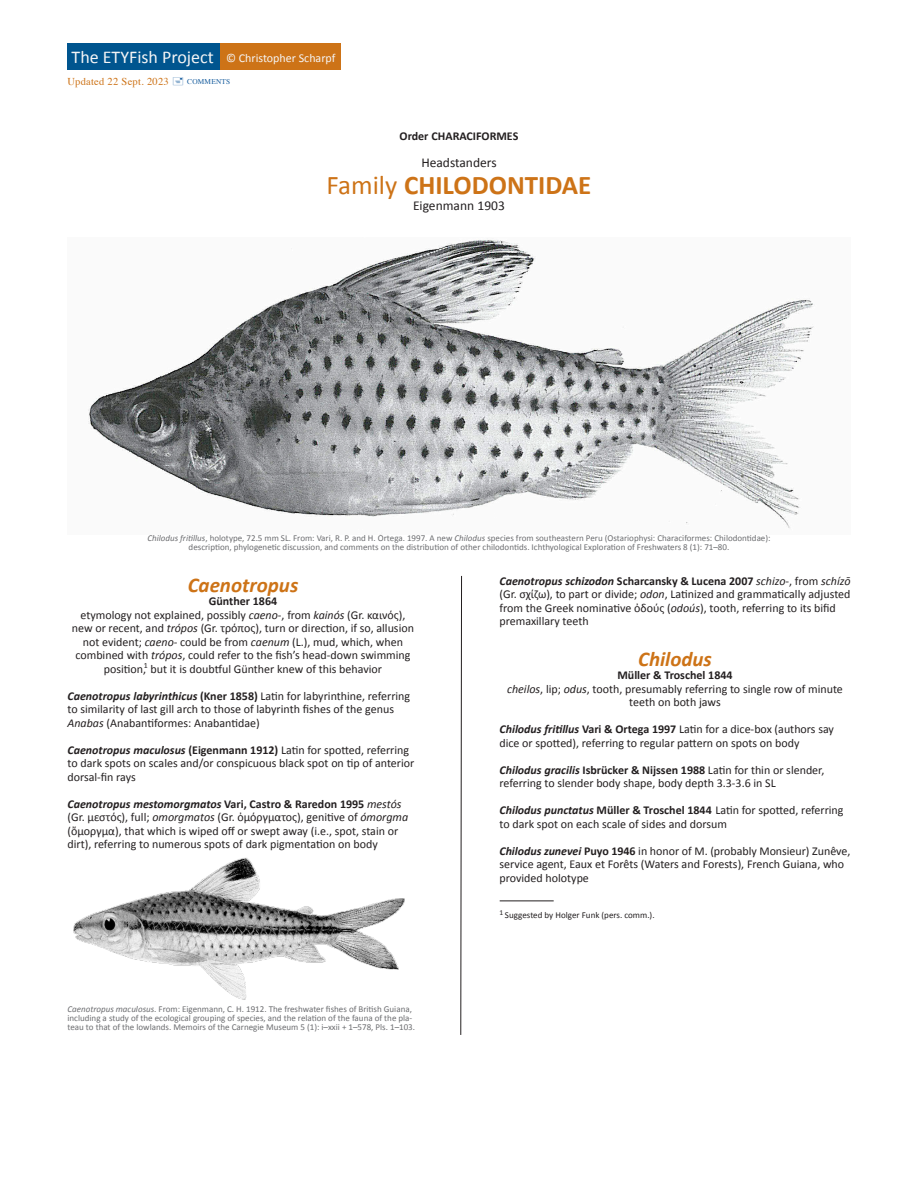
<style>
.page{position:relative;width:918px;height:1188px;background:#fff}
.page>*{position:absolute;margin:0;border:0;box-sizing:border-box;transform-origin:0 0}
.t1{font:700 27px "Calibri";color:#cd7317}
.t2{font:italic 700 21px "Calibri";color:#cd7317}
.t3{font:18px "Calibri";color:#f5f5f6}
.t4{font:13.5px "Calibri";color:#231f20}
.t5{font:12px/13.5px "Calibri";color:#231f20}
.t6{font:700 12px "Calibri";color:#231f20}
.t7{font:12px "Calibri";color:#f5f5f6}
.t8{font:10.5px "Times";letter-spacing:.02em;color:#cd7317}
.t9{font:9px/9px "Calibri";color:#6c6d70}
.t10{font:9px "Calibri";color:#231f20}
.t11{font:7.35px "Times";letter-spacing:.03em;color:#175d9e}
.s1{font-weight:400}
.s2{font-style:italic}
.s3{font-weight:700;font-style:italic}
.s4{font-weight:700}
</style>
<div class="page">
<svg style="left:460px;top:575px;width:2px;height:460px"></svg>
<div style="left:68px;top:44px;width:153px;height:26px;background:#00558f"></div>
<div style="left:221px;top:44px;width:120px;height:26px;background:#cd7317"></div>
<hr style="left:500px;top:901px;width:54px;height:1px;background:#231f20">
<img style="left:88px;top:238px;width:726px;height:296px">
<img style="left:73px;top:858px;width:332px;height:142px">
<p class="t3" style="left:72px;top:45px;width:144px">The ETYFish Project</p>
<p class="t7" style="left:226px;top:49px;width:111px">© Christopher Scharpf</p>
<p class="t8" style="left:68px;top:71px;width:103px">Updated 22 Sept. 2023</p>
<p class="t11" style="left:187px;top:75px;width:45px">COMMENTS</p>
<p class="t6" style="left:400px;top:127px;width:120px">Order CHARACIFORMES</p>
<p class="t4" style="left:421px;top:153px;width:77px">Headstanders</p>
<p class="t1" style="left:327px;top:166px;width:266px"><span class="s1">Family</span> CHILODONTIDAE</p>
<p class="t4" style="left:413px;top:196px;width:93px">Eigenmann 1903</p>
<p class="t9" style="left:147px;top:533px;width:625px"><span class="s2">Chilodus fritillus</span>, holotype, 72.5 mm SL. From: Vari, R. P. and H. Ortega. 1997. A new <span class="s2">Chilodus</span> species from southeastern Peru (Ostariophysi: Characiformes: Chilodontidae):</p>
<p class="t9" style="left:189px;top:542px;width:542px">description, phylogenetic discussion, and comments on the distribution of other chilodontids. Ichthyological Exploration of Freshwaters 8 (1): 71–80.</p>
<p class="t2" style="left:188px;top:570px;width:112px">Caenotropus</p>
<p class="t6" style="left:209px;top:593px;width:70px">Günther 1864</p>
<p class="t5" style="left:72px;top:608px;width:344px;text-align:center">etymology not explained, possibly <span class="s2">caeno</span>-, from <span class="s2">kainós</span> (Gr. καινός), new or recent, and <span class="s2">trópos</span> (Gr. τρόπος), turn or direction, if so, allusion not evident; <span class="s2">caeno-</span> could be from <span class="s2">caenum</span> (L.), mud, which, when combined with <span class="s2">trópos</span>, could refer to the fish’s head-down swimming position,<sup>1</sup> but it is doubtful Günther knew of this behavior</p>
<p class="t5" style="left:68px;top:689px;width:344px"><span class="s3">Caenotropus labyrinthicus</span> <span class="s4">(Kner 1858)</span> Latin for labyrinthine, referring to similarity of last gill arch to those of labyrinth fishes of the genus<br><span class="s2">Anabas</span> (Anabantiformes: Anabantidae)</p>
<p class="t5" style="left:68px;top:743px;width:348px"><span class="s3">Caenotropus maculosus</span> <span class="s4">(Eigenmann 1912)</span> Latin for spotted, referring to dark spots on scales and/or conspicuous black spot on tip of anterior dorsal-fin rays</p>
<p class="t5" style="left:68px;top:797px;width:342px"><span class="s3">Caenotropus mestomorgmatos</span> <span class="s4">Vari, Castro &amp; Raredon 1995</span> <span class="s2">mestós </span>(Gr. μεστός), full; <span class="s2">omorgmatos</span> (Gr. ὀμόργματος), genitive of <span class="s2">ómorgma </span>(ὄμοργμα), that which is wiped off or swept away (i.e., spot, stain or dirt), referring to numerous spots of dark pigmentation on body</p>
<p class="t9" style="left:68px;top:1005px;width:349px"><span class="s2">Caenotropus maculosus</span>. From: Eigenmann, C. H. 1912. The freshwater fishes of British Guiana, including a study of the ecological grouping of species, and the relation of the fauna of the pla&shy;teau to that of the lowlands. Memoirs of the Carnegie Museum 5 (1): i–xxii + 1–578, Pls. 1–103.</p>
<p class="t5" style="left:500px;top:574px;width:353px"><span class="s3">Caenotropus schizodon</span> <span class="s4">Scharcansky &amp; Lucena 2007</span> <span class="s2">schizo</span>-, from <span class="s2">schízō </span>(Gr. σχίζω), to part or divide; <span class="s2">odon</span>, Latinized and grammatically adjusted from the Greek nominative ὀδούς (<span class="s2">odoús</span>), tooth, referring to its bifid premaxillary teeth</p>
<p class="t2" style="left:638px;top:644px;width:75px">Chilodus</p>
<p class="t6" style="left:617px;top:667px;width:117px">Müller &amp; Troschel 1844</p>
<p class="t5" style="left:507px;top:682px;width:337px;text-align:center"><span class="s2">cheilos</span>, lip; <span class="s2">odus</span>, tooth, presumably referring to single row of minute teeth on both jaws</p>
<p class="t5" style="left:500px;top:722px;width:336px"><span class="s3">Chilodus fritillus</span> <span class="s4">Vari &amp; Ortega 1997</span> Latin for a dice-box (authors say dice or spotted), referring to regular pattern on spots on body</p>
<p class="t5" style="left:500px;top:763px;width:326px"><span class="s3">Chilodus gracilis</span> <span class="s4">Isbrücker &amp; Nijssen 1988</span> Latin for thin or slender, referring to slender body shape, body depth 3.3-3.6 in SL</p>
<p class="t5" style="left:500px;top:803px;width:346px"><span class="s3">Chilodus punctatus</span> <span class="s4">Müller &amp; Troschel 1844</span> Latin for spotted, referring to dark spot on each scale of sides and dorsum</p>
<p class="t5" style="left:500px;top:844px;width:352px"><span class="s3">Chilodus zunevei</span> <span class="s4">Puyo 1946</span> in honor of M. (probably Monsieur) Zunêve, service agent, Eaux et Forêts (Waters and Forests), French Guiana, who provided holotype</p>
<p class="t10" style="left:500px;top:908px;width:157px"><sup>1</sup> Suggested by Holger Funk (pers. comm.).</p>
</div>
